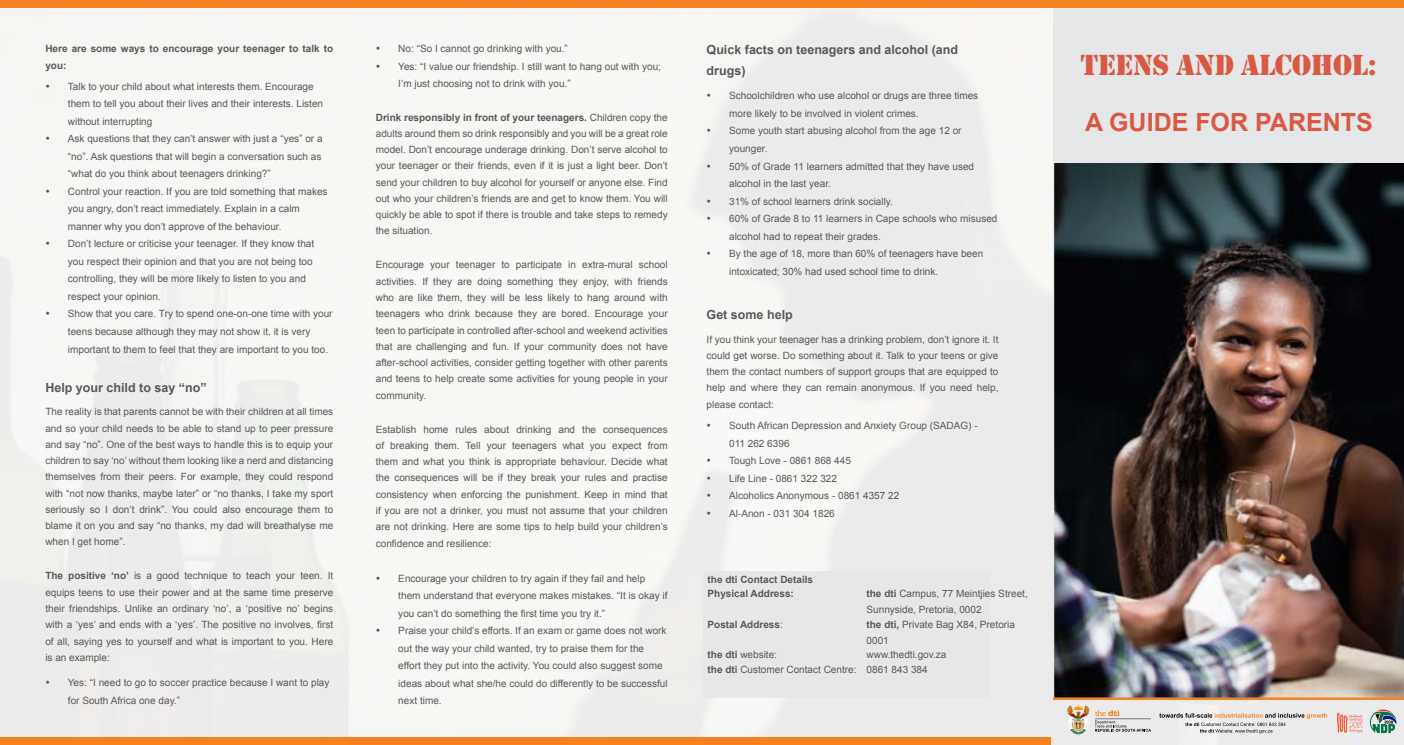
<style>
.page{position:relative;width:1404px;height:745px;background:#fff}
.page>*{position:absolute;margin:0;border:0;box-sizing:border-box;transform-origin:0 0}
.t1{font:30px "Stencil";letter-spacing:-.01em;color:#d95943}
.t2{font:700 25px "Arial";color:#d95943}
.t3{font:700 12.5px/20.6px "Arial";color:#58595b}
.t4{font:10px/16.2px "Arial";color:#58595b}
.t5{font:700 10px/14.4px "Arial";color:#58595b}
.s1{font-weight:700}
.s2{font-weight:400}
</style>
<div class="page">
<img style="left:0;top:8px;width:1403px;height:736px">
<img style="left:1052px;top:8px;width:351px;height:689px">
<svg style="left:1066px;top:704px;width:84px;height:29px;background:#d6cdc3"></svg>
<hr style="left:1052px;top:697px;width:351px;height:2px;background:#f58220">
<div style="left:702px;top:571px;width:288px;height:126px;background:#e6e7e8"></div>
<svg style="left:1159px;top:712px;width:167px;height:21px;background:#d5d1cd"></svg>
<svg style="left:1369px;top:709px;width:27px;height:23px"></svg>
<svg style="left:1336px;top:712px;width:26px;height:20px"></svg>
<div style="left:0;top:736px;width:1050px;height:8px;background:#f58220"></div>
<div style="left:0;top:0;width:1403px;height:8px;background:#f58220"></div>
<p class="t5" style="left:45px;top:41px;width:289px;line-height:16.2px">Here are some ways to encourage your teenager to talk to you:</p>
<p class="t4" style="left:68px;top:77px;width:257px;line-height:17.5px;text-indent:-22px">• Talk to your child about what interests them. Encourage them to tell you about their lives and their interests. Listen without interrupting</p>
<p class="t4" style="left:68px;top:130px;width:256px;line-height:17.5px;text-align:justify;text-indent:-22px">• Ask questions that they can’t answer with just a “yes” or a “no”. Ask questions that will begin a conversation such as “what do you think about teenagers drinking?”</p>
<p class="t4" style="left:68px;top:182px;width:261px;line-height:17.5px;text-indent:-22px">• Control your reaction. If you are told something that makes you angry, don’t react immediately. Explain in a calm manner why you don’t approve of the behaviour.</p>
<p class="t4" style="left:68px;top:235px;width:248px;line-height:17.5px;text-indent:-22px">• Don’t lecture or criticise your teenager. If they know that you respect their opinion and that you are not being too controlling, they will be more likely to listen to you and respect your opinion.</p>
<p class="t4" style="left:68px;top:305px;width:266px;line-height:17.5px;text-indent:-22px">• Show that you care. Try to spend one-on-one time with your teens because although they may not show it, it is very important to them to feel that they are important to you too.</p>
<p class="t3" style="left:45px;top:377px;width:163px">Help your child to say “no”</p>
<p class="t4" style="left:45px;top:403px;width:289px;text-align:justify">The reality is that parents cannot be with their children at all times and so your child needs to be able to stand up to peer pressure and say “no”. One of the best ways to handle this is to equip your children to say ‘no’ without them looking like a nerd and distancing themselves from their peers. For example, they could respond with “not now thanks, maybe later” or “no thanks, I take my sport seriously so I don’t drink”. You could also encourage them to blame it on you and say “no thanks, my dad will breathalyse me when I get home”.</p>
<p class="t4" style="left:45px;top:567px;width:289px;text-align:justify"><span class="s1">The positive ‘no’</span> is a good technique to teach your teen. It equips teens to use their power and at the same time preserve their friendships. Unlike an ordinary ‘no’, a ‘positive no’ begins with a ‘yes’ and ends with a ‘yes’. The positive no involves, first of all, saying yes to yourself and what is important to you. Here is an example:</p>
<p class="t4" style="left:68px;top:673px;width:263px;line-height:17.5px;text-indent:-22px">• Yes: “I need to go to soccer practice because I want to play for South Africa one day.”</p>
<p class="t4" style="left:376px;top:41px;width:194px">• No: “So I cannot go drinking with you.”</p>
<p class="t4" style="left:398px;top:58px;width:264px;line-height:17.5px;text-indent:-22px">• Yes: “I value our friendship. I still want to hang out with you;<br>I’m just choosing not to drink with you.”</p>
<p class="t4" style="left:376px;top:109px;width:293px;text-align:justify"><span class="s1">Drink responsibly in front of your teenagers.</span> Children copy the adults around them so drink responsibly and you will be a great role model. Don’t encourage underage drinking. Don’t serve alcohol to your teenager or their friends, even if it is just a light beer. Don’t send your children to buy alcohol for yourself or anyone else. Find out who your children’s friends are and get to know them. You will quickly be able to spot if there is trouble and take steps to remedy the situation.</p>
<p class="t4" style="left:376px;top:257px;width:293px;text-align:justify">Encourage your teenager to participate in extra-mural school activities. If they are doing something they enjoy, with friends who are like them, they will be less likely to hang around with teenagers who drink because they are bored. Encourage your teen to participate in controlled after-school and weekend activities that are challenging and fun. If your community does not have after-school activities, consider getting together with other parents and teens to help create some activities for young people in your community.</p>
<p class="t4" style="left:376px;top:421px;width:293px;text-align:justify">Establish home rules about drinking and the consequences of breaking them. Tell your teenagers what you expect from them and what you think is appropriate behaviour. Decide what the consequences will be if they break your rules and practise consistency when enforcing the punishment. Keep in mind that if you are not a drinker, you must not assume that your children are not drinking. Here are some tips to help build your children’s confidence and resilience:</p>
<p class="t4" style="left:398px;top:569px;width:270px;line-height:17.5px;text-indent:-22px">• Encourage your children to try again if they fail and help them understand that everyone makes mistakes. “It is okay if you can’t do something the first time you try it.”</p>
<p class="t4" style="left:398px;top:621px;width:271px;line-height:17.5px;text-indent:-22px">• Praise your child’s efforts. If an exam or game does not work out the way your child wanted, try to praise them for the effort they put into the activity. You could also suggest some ideas about what she/he could do differently to be successful next time.</p>
<p class="t3" style="left:706px;top:40px;width:253px">Quick facts on teenagers and alcohol (and drugs)</p>
<p class="t4" style="left:729px;top:87px;width:250px;line-height:17.5px;text-indent:-22px">• Schoolchildren who use alcohol or drugs are three times more likely to be involved in violent crimes.</p>
<p class="t4" style="left:729px;top:122px;width:234px;line-height:17.5px;text-indent:-22px">• Some youth start abusing alcohol from the age 12 or younger.</p>
<p class="t4" style="left:729px;top:157px;width:246px;line-height:17.5px;text-indent:-22px">• 50% of Grade 11 learners admitted that they have used alcohol in the last year.</p>
<p class="t4" style="left:706px;top:193px;width:188px">• 31% of school learners drink socially.</p>
<p class="t4" style="left:729px;top:210px;width:270px;line-height:17.5px;text-indent:-22px">• 60% of Grade 8 to 11 learners in Cape schools who misused alcohol had to repeat their grades.</p>
<p class="t4" style="left:729px;top:245px;width:256px;line-height:17.5px;text-indent:-22px">• By the age of 18, more than 60% of teenagers have been intoxicated; 30% had used school time to drink.</p>
<p class="t3" style="left:706px;top:305px;width:88px">Get some help</p>
<p class="t4" style="left:706px;top:331px;width:293px;text-align:justify">If you think your teenager has a drinking problem, don’t ignore it. It could get worse. Do something about it. Talk to your teens or give them the contact numbers of support groups that are equipped to help and where they can remain anonymous. If you need help, please contact:</p>
<p class="t4" style="left:729px;top:417px;width:250px;line-height:17.5px;text-indent:-22px">• South African Depression and Anxiety Group (SADAG) -<br>011 262 6396</p>
<p class="t4" style="left:706px;top:452px;width:146px">• Tough Love - 0861 868 445</p>
<p class="t4" style="left:706px;top:470px;width:132px">• Life Line - 0861 322 322</p>
<p class="t4" style="left:706px;top:487px;width:194px">• Alcoholics Anonymous - 0861 4357 22</p>
<p class="t4" style="left:706px;top:505px;width:130px">• Al-Anon - 031 304 1826</p>
<p class="t5" style="left:707px;top:571px;width:107px">the dti Contact Details<br>Physical Address:</p>
<p class="t4" style="left:866px;top:585px;width:163px"><span class="s1">the dti</span> Campus, 77 Meintjies Street,<br>Sunnyside, Pretoria, 0002</p>
<p class="t5" style="left:707px;top:616px;width:77px">Postal Address<span class="s2">:</span></p>
<p class="t4" style="left:866px;top:615px;width:150px"><span class="s1">the dti,</span> Private Bag X84, Pretoria<br>0001</p>
<p class="t4" style="left:707px;top:646px;width:71px"><span class="s1">the dti</span> website:</p>
<p class="t4" style="left:707px;top:647px;width:240px;line-height:14.4px;text-indent:159px">www.thedti.gov.za <span class="s1">the dti</span> Customer Contact Centre: 0861 843 384</p>
<h1 class="t1" style="left:1080px;top:48px;width:298px">TEENS AND ALCOHOL:</h1>
<h2 class="t2" style="left:1084px;top:106px;width:289px">A GUIDE FOR PARENTS</h2>
</div>
